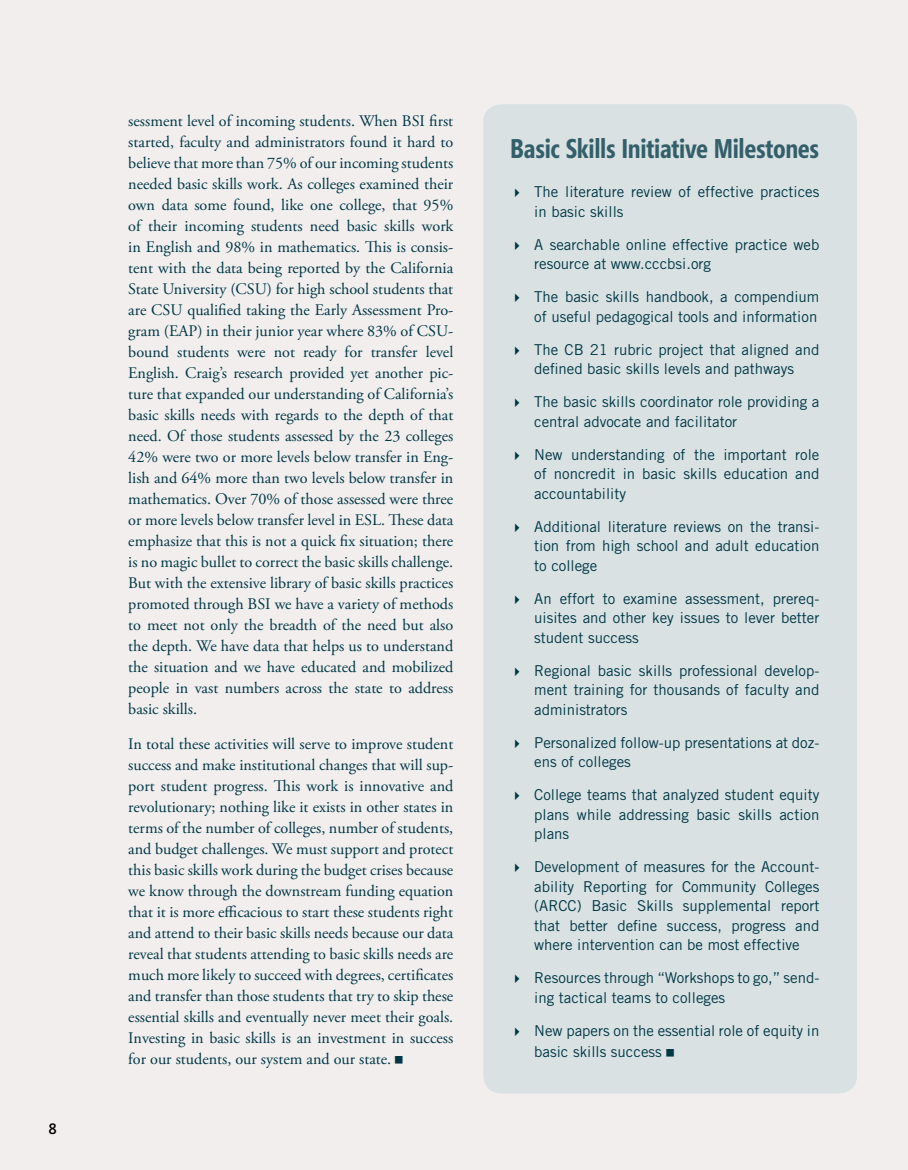
<style>
.page{position:relative;width:908px;height:1170px;background:#f1eeed}
.page>*{position:absolute;margin:0;border:0;box-sizing:border-box;transform-origin:0 0}
.t1{font:700 27px "Segoe Condensed";letter-spacing:-.01em;color:#335f6a}
.t2{font:16.2px/21px "Adobe Garamond Pro";color:#003745;text-align:justify}
.t3{font:15px/19.5px "Trade Gothic";color:#003745}
.t4{font:600 15px "Segoe";color:#000}
</style>
<div class="page">
<div style="left:483px;top:104px;width:373px;height:990px;background:#d9e1e3;border-radius:18px"></div>
<p class="t4" style="left:48px;top:1118px;width:10px">8</p>
<p class="t2" style="left:128px;top:111px;width:326px">sessment level of incoming students. When BSI first started, faculty and administrators found it hard to believe that more than 75% of our incoming students needed basic skills work. As colleges examined their own data some found, like one college, that 95% of their incoming students need basic skills work in English and 98% in mathematics. This is consis&shy;tent with the data being reported by the California State University (CSU) for high school students that are CSU qualified taking the Early Assessment Pro&shy;gram (EAP) in their junior year where 83% of CSU&shy;bound students were not ready for transfer level English. Craig’s research provided yet another pic&shy;ture that expanded our understanding of California’s basic skills needs with regards to the depth of that need. Of those students assessed by the 23 colleges 42% were two or more levels below transfer in Eng&shy;lish and 64% more than two levels below transfer in mathematics. Over 70% of those assessed were three or more levels below transfer level in ESL. These data emphasize that this is not a quick fix situation; there is no magic bullet to correct the basic skills challenge.<br>But with the extensive library of basic skills practices promoted through BSI we have a variety of methods to meet not only the breadth of the need but also the depth. We have data that helps us to understand the situation and we have educated and mobilized people in vast numbers across the state to address basic skills.</p>
<p class="t2" style="left:128px;top:734px;width:326px">In total these activities will serve to improve student success and make institutional changes that will sup&shy;port student progress. This work is innovative and revolutionary; nothing like it exists in other states in terms of the number of colleges, number of students, and budget challenges. We must support and protect this basic skills work during the budget crises because we know through the downstream funding equation that it is more efficacious to start these students right and attend to their basic skills needs because our data reveal that students attending to basic skills needs are much more likely to succeed with degrees, certificates and transfer than those students that try to skip these essential skills and eventually never meet their goals.<br>Investing in basic skills is an investment in success for our students, our system and our state.</p>
<h1 class="t1" style="left:510px;top:131px;width:310px">Basic Skills Initiative Milestones</h1>
<p class="t3" style="left:534px;top:182px;width:287px;text-indent:-24px">✔ The literature review of effective practices in basic skills</p>
<p class="t3" style="left:534px;top:235px;width:286px;text-indent:-24px">✔ A searchable online effective practice web resource at www.cccbsi.org</p>
<p class="t3" style="left:510px;top:287px;width:310px;text-align:right">✔ The basic skills handbook, a compendium of useful pedagogical tools and information</p>
<p class="t3" style="left:510px;top:340px;width:310px;text-align:center">✔ The CB 21 rubric project that aligned and defined basic skills levels and pathways</p>
<p class="t3" style="left:534px;top:392px;width:286px;text-indent:-24px">✔ The basic skills coordinator role providing a central advocate and facilitator</p>
<p class="t3" style="left:534px;top:445px;width:287px;text-align:justify;text-indent:-24px">✔ New understanding of the important role of noncredit in basic skills education and accountability</p>
<p class="t3" style="left:534px;top:517px;width:286px;text-align:justify;text-indent:-24px">✔ Additional literature reviews on the transi&shy;tion from high school and adult education to college</p>
<p class="t3" style="left:534px;top:589px;width:287px;text-align:justify;text-indent:-24px">✔ An effort to examine assessment, prereq&shy;uisites and other key issues to lever better student success</p>
<p class="t3" style="left:534px;top:661px;width:286px;text-align:justify;text-indent:-24px">✔ Regional basic skills professional develop&shy;ment training for thousands of faculty and administrators</p>
<p class="t3" style="left:534px;top:733px;width:286px;text-indent:-24px">✔ Personalized follow-up presentations at doz&shy;ens of colleges</p>
<p class="t3" style="left:534px;top:785px;width:287px;text-align:justify;text-indent:-24px">✔ College teams that analyzed student equity plans while addressing basic skills action plans</p>
<p class="t3" style="left:534px;top:857px;width:287px;text-align:justify;text-indent:-24px">✔ Development of measures for the Account&shy;ability Reporting for Community Colleges (ARCC) Basic Skills supplemental report that better define success, progress and where intervention can be most effective</p>
<p class="t3" style="left:534px;top:968px;width:286px;text-indent:-24px">✔ Resources through “Workshops to go,” send&shy;ing tactical teams to colleges</p>
<p class="t3" style="left:534px;top:1020px;width:287px;line-height:21px;text-indent:-24px">✔ New papers on the essential role of equity in basic skills success</p>
</div>
